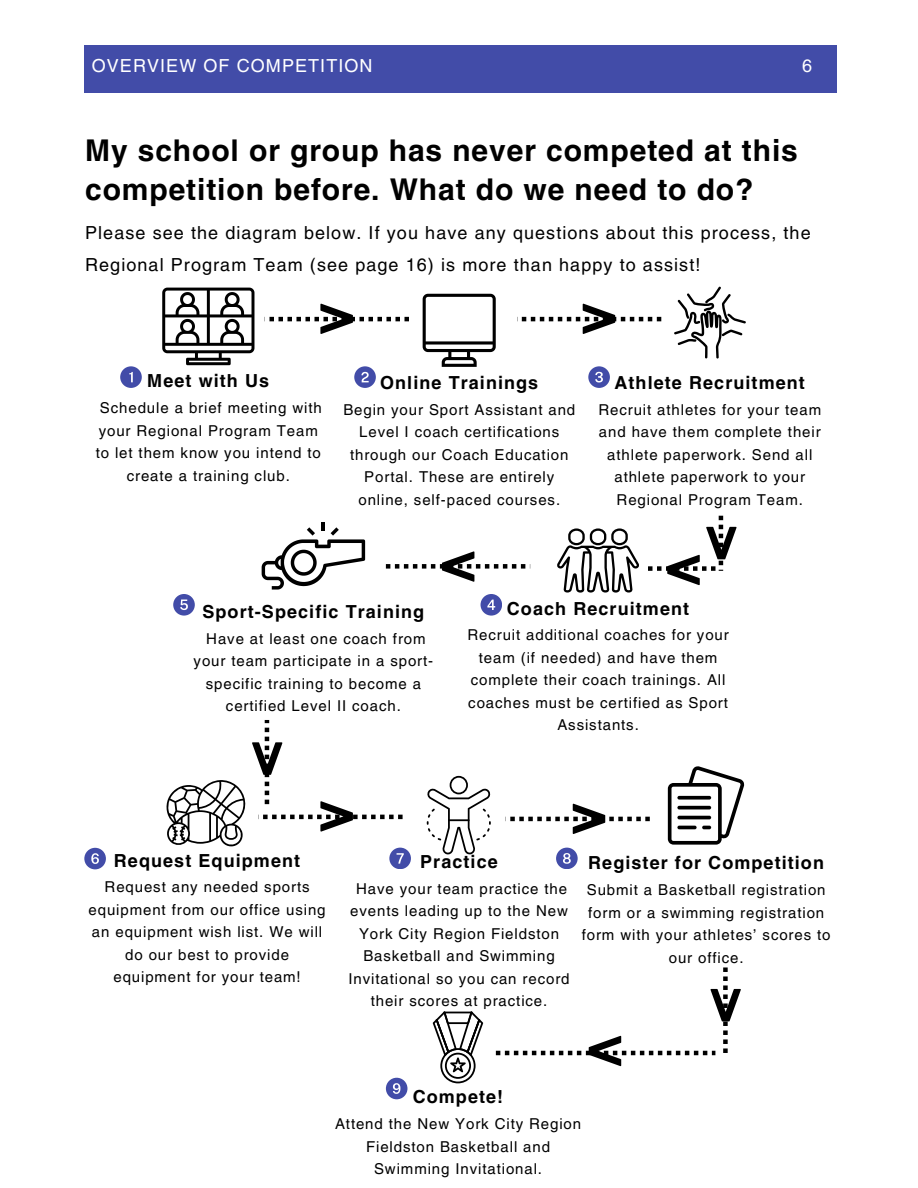
<style>
.page{position:relative;width:918px;height:1188px;background:#fff}
.page>*{position:absolute;margin:0;border:0;box-sizing:border-box;transform-origin:0 0}
.t1{font:700 30px/39.3px "Helvetica LT Pro";letter-spacing:.03em;color:#000}
.t2{font:700 18px "Helvetica LT Pro";letter-spacing:.06em;color:#000}
.t3{font:18px/31.5px "Helvetica LT Pro";letter-spacing:.06em;color:#000}
.t4{font:18px "Helvetica LT Pro";letter-spacing:.06em;color:#fff}
.t5{font:15px/22.5px "Helvetica LT Pro";letter-spacing:.06em;color:#000;text-align:center}
</style>
<div class="page">
<div style="left:84px;top:45px;width:753px;height:48px;background:#424ca8"></div>
<svg style="left:674px;top:287px;width:72px;height:72px"></svg>
<svg style="left:162px;top:288px;width:92px;height:77px"></svg>
<svg style="left:423px;top:294px;width:73px;height:73px"></svg>
<svg style="left:120px;top:366px;width:22px;height:22px"></svg>
<svg style="left:354px;top:366px;width:22px;height:22px"></svg>
<svg style="left:588px;top:366px;width:22px;height:22px"></svg>
<svg style="left:557px;top:528px;width:82px;height:65px"></svg>
<svg style="left:262px;top:522px;width:103px;height:68px"></svg>
<svg style="left:668px;top:766px;width:76px;height:79px"></svg>
<svg style="left:427px;top:776px;width:64px;height:79px"></svg>
<svg style="left:481px;top:594px;width:21px;height:21px"></svg>
<svg style="left:173px;top:594px;width:22px;height:21px"></svg>
<svg style="left:84px;top:848px;width:22px;height:21px"></svg>
<svg style="left:433px;top:1011px;width:50px;height:72px"></svg>
<svg style="left:386px;top:1078px;width:21px;height:21px"></svg>
<svg style="left:269px;top:304px;width:140px;height:30px"></svg>
<svg style="left:517px;top:304px;width:144px;height:30px"></svg>
<svg style="left:510px;top:804px;width:140px;height:30px"></svg>
<svg style="left:556px;top:848px;width:21px;height:21px"></svg>
<svg style="left:648px;top:516px;width:89px;height:69px"></svg>
<svg style="left:386px;top:551px;width:144px;height:31px"></svg>
<svg style="left:166px;top:720px;width:245px;height:149px"></svg>
<svg style="left:496px;top:967px;width:245px;height:99px"></svg>
<p class="t4" style="left:92px;top:59px;width:282px">OVERVIEW OF COMPETITION</p>
<p class="t4" style="left:802px;top:59px;width:12px">6</p>
<h1 class="t1" style="left:85px;top:134px;width:714px">My school or group has never competed at this competition before. What do we need to do?</h1>
<p class="t3" style="left:85px;top:219px;width:727px">Please see the diagram below. If you have any questions about this process, the<br>Regional Program Team (see page 16) is more than happy to assist!</p>
<p class="t2" style="left:147px;top:374px;width:123px">Meet with Us</p>
<p class="t5" style="left:96px;top:398px;width:228px">Schedule a brief meeting with your Regional Program Team to let them know you intend to create a training club.</p>
<p class="t2" style="left:380px;top:376px;width:160px">Online Trainings</p>
<p class="t5" style="left:343px;top:399px;width:233px">Begin your Sport Assistant and<br>Level I coach certifications through our Coach Education<br>Portal. These are entirely online, self-paced courses.</p>
<p class="t2" style="left:615px;top:376px;width:192px">Athlete Recruitment</p>
<p class="t5" style="left:598px;top:399px;width:224px">Recruit athletes for your team and have them complete their athlete paperwork. Send all athlete paperwork to your<br>Regional Program Team.</p>
<p class="t2" style="left:202px;top:605px;width:223px">Sport-Specific Training</p>
<p class="t5" style="left:194px;top:628px;width:241px">Have at least one coach from your team participate in a sport&shy;specific training to become a certified Level II coach.</p>
<p class="t2" style="left:507px;top:602px;width:184px">Coach Recruitment</p>
<p class="t5" style="left:467px;top:625px;width:263px">Recruit additional coaches for your team (if needed) and have them complete their coach trainings. All coaches must be certified as Sport<br>Assistants.</p>
<p class="t2" style="left:114px;top:854px;width:188px">Request Equipment</p>
<p class="t5" style="left:89px;top:877px;width:239px">Request any needed sports equipment from our office using an equipment wish list. We will do our best to provide equipment for your team!</p>
<p class="t2" style="left:420px;top:855px;width:79px">Practice</p>
<p class="t5" style="left:349px;top:879px;width:223px">Have your team practice the events leading up to the New<br>York City Region Fieldston<br>Basketball and Swimming<br>Invitational so you can record their scores at practice.</p>
<p class="t2" style="left:588px;top:856px;width:237px">Register for Competition</p>
<p class="t5" style="left:582px;top:880px;width:250px">Submit a Basketball registration form or a swimming registration form with your athletes’ scores to our office.</p>
<p class="t2" style="left:413px;top:1091px;width:92px">Compete!</p>
<p class="t5" style="left:335px;top:1114px;width:248px">Attend the New York City Region<br>Fieldston Basketball and<br>Swimming Invitational.</p>
</div>
